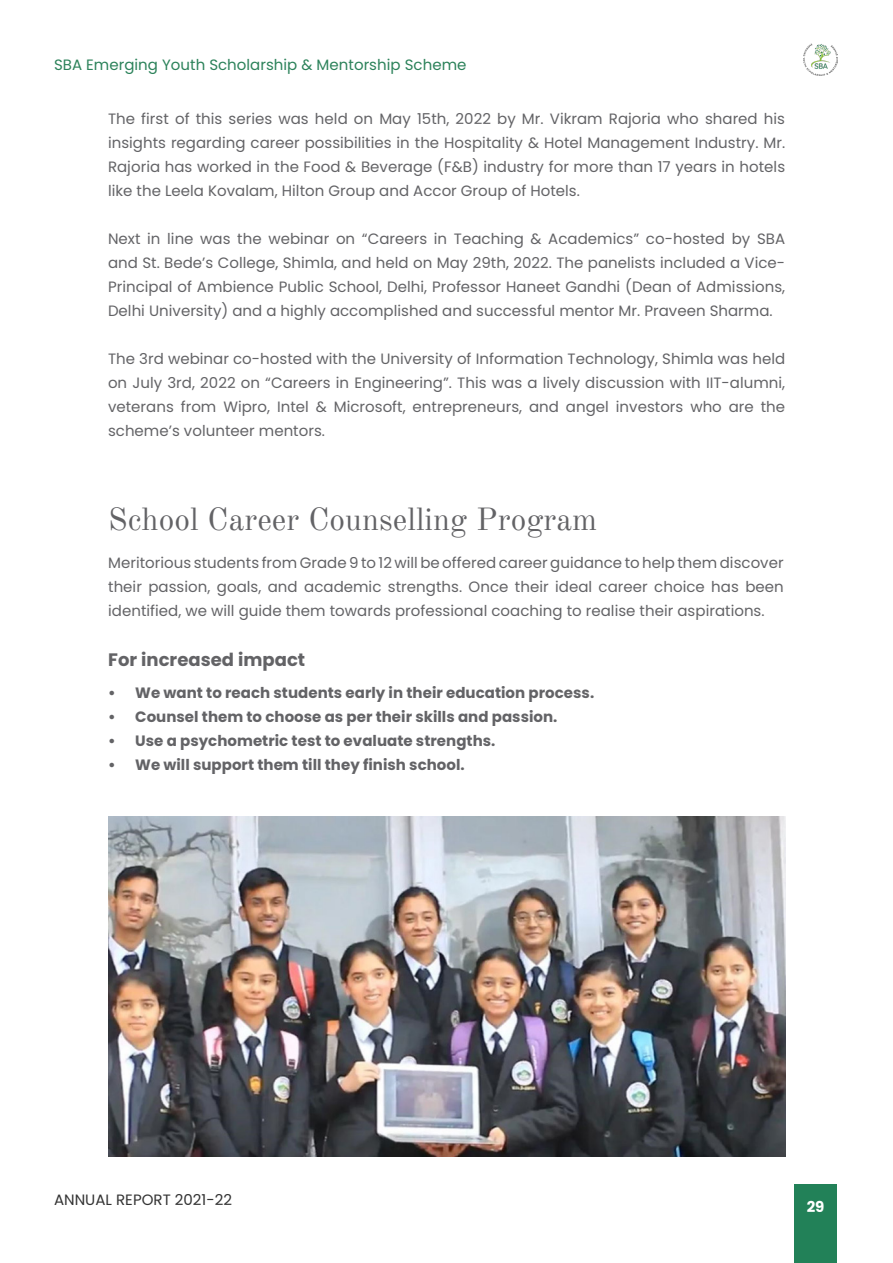
<style>
.page{position:relative;width:893px;height:1263px;background:#fff}
.page>*{position:absolute;margin:0;border:0;box-sizing:border-box;transform-origin:0 0}
.t1{font:31.5px "Old Standard TT";color:#636366}
.t2{font:700 18px "Poppins";color:#636366}
.t3{font:15px/24px "Poppins";color:#636366;text-align:justify}
.t4{font:700 15px "Poppins";color:#636366}
.t5{font:15px "Poppins";color:#2c825a}
.t6{font:15px "Poppins";color:#333}
.t7{font:700 15px "Poppins";color:#fff}
</style>
<div class="page">
<div style="left:794px;top:1184px;width:43px;height:79px;background:#228158"></div>
<img style="left:803px;top:43px;width:35px;height:33px">
<img style="left:108px;top:816px;width:677px;height:341px">
<p class="t5" style="left:54px;top:56px;width:414px">SBA Emerging Youth Scholarship &amp; Mentorship Scheme</p>
<p class="t3" style="left:108px;top:107px;width:679px">The first of this series was held on May 15th, 2022 by Mr. Vikram Rajoria who shared his insights regarding career possibilities in the Hospitality &amp; Hotel Management Industry. Mr.<br>Rajoria has worked in the Food &amp; Beverage (F&amp;B) industry for more than 17 years in hotels like the Leela Kovalam, Hilton Group and Accor Group of Hotels.</p>
<p class="t3" style="left:108px;top:227px;width:679px">Next in line was the webinar on “Careers in Teaching &amp; Academics” co-hosted by SBA and St. Bede’s College, Shimla, and held on May 29th, 2022. The panelists included a Vice-Principal of Ambience Public School, Delhi, Professor Haneet Gandhi (Dean of Admissions, Delhi University) and a highly accomplished and successful mentor Mr. Praveen Sharma.</p>
<p class="t3" style="left:108px;top:347px;width:679px">The 3rd webinar co-hosted with the University of Information Technology, Shimla was held on July 3rd, 2022 on “Careers in Engineering”. This was a lively discussion with IIT-alumni, veterans from Wipro, Intel &amp; Microsoft, entrepreneurs, and angel investors who are the scheme’s volunteer mentors.</p>
<p class="t1" style="left:108px;top:495px;width:490px">School Career Counselling Program</p>
<p class="t3" style="left:108px;top:551px;width:677px">Meritorious students from Grade 9 to 12 will be offered career guidance to help them discover their passion, goals, and academic strengths. Once their ideal career choice has been identified, we will guide them towards professional coaching to realise their aspirations.</p>
<p class="t2" style="left:108px;top:649px;width:199px">For increased impact</p>
<p class="t4" style="left:108px;top:684px;width:487px">• We want to reach students early in their education process.</p>
<p class="t4" style="left:108px;top:708px;width:451px">• Counsel them to choose as per their skills and passion.</p>
<p class="t4" style="left:108px;top:732px;width:389px">• Use a psychometric test to evaluate strengths.</p>
<p class="t4" style="left:108px;top:756px;width:358px">• We will support them till they finish school.</p>
<p class="t6" style="left:54px;top:1191px;width:180px">ANNUAL REPORT 2021-22</p>
<p class="t7" style="left:807px;top:1198px;width:19px">29</p>
</div>
